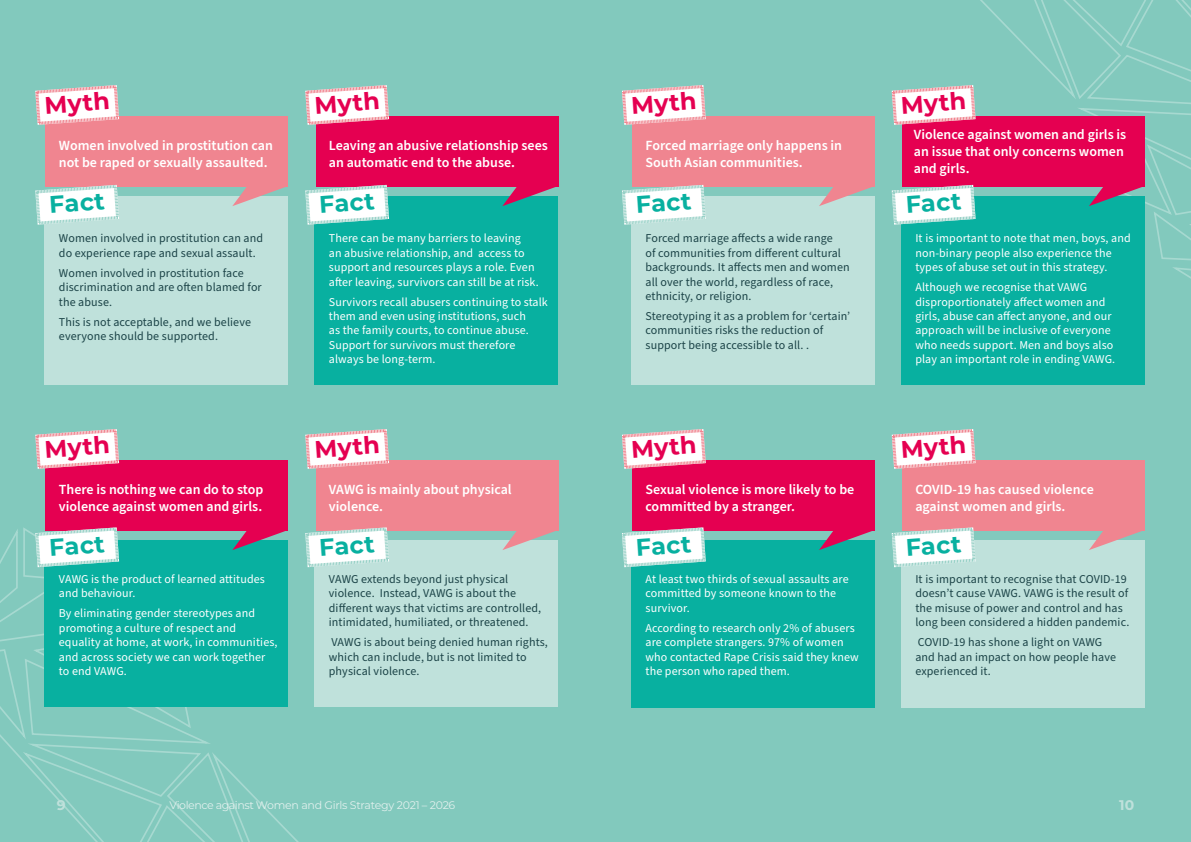
<style>
.page{position:relative;width:1191px;height:842px;background:#fff}
.page>*{position:absolute;margin:0;border:0;box-sizing:border-box;transform-origin:0 0}
.Label{font:700 24px "Montserrat";color:#e50051}
.Label-2{font:700 24px "Montserrat";color:#08b0a0}
.myths{font:600 14px/16.8px "Source Sans Pro";color:#fff}
.t1{font:700 14px "Montserrat";color:#bfe1db}
.Box_body{font:12px/14.4px "Source Sans Pro";letter-spacing:.01em;color:#fff}
.Box_body_dark{font:12px/14.4px "Source Sans Pro";letter-spacing:.01em;color:#1b4347}
.t2{font:11px "Montserrat";letter-spacing:-.03em;color:#e1f0ed}
</style>
<div class="page">
<div style="left:0;top:0;width:595px;height:842px;background:#82c9bd"></div>
<div style="left:595px;top:0;width:596px;height:842px;background:#82c9bd"></div>
<div style="left:46px;top:460px;width:242px;height:70px;background:#e50051"></div>
<svg style="left:35px;top:429px;width:85px;height:41px"></svg>
<div style="left:314px;top:540px;width:244px;height:167px;background:#bfe1db"></div>
<div style="left:316px;top:460px;width:242px;height:70px;background:#f08590"></div>
<svg style="left:502px;top:530px;width:56px;height:20px"></svg>
<svg style="left:0;top:526px;width:391px;height:316px"></svg>
<svg style="left:305px;top:429px;width:84px;height:40px"></svg>
<div style="left:631px;top:196px;width:244px;height:189px;background:#bfe1db"></div>
<div style="left:632px;top:116px;width:242px;height:70px;background:#f08590"></div>
<svg style="left:819px;top:186px;width:55px;height:20px"></svg>
<svg style="left:622px;top:85px;width:84px;height:40px;background:#f0e1e2"></svg>
<svg style="left:622px;top:185px;width:85px;height:40px"></svg>
<div style="left:901px;top:196px;width:243px;height:189px;background:#08b0a0"></div>
<svg style="left:891px;top:0;width:300px;height:324px"></svg>
<div style="left:631px;top:540px;width:244px;height:167px;background:#08b0a0"></div>
<div style="left:632px;top:460px;width:242px;height:70px;background:#e50051"></div>
<svg style="left:819px;top:530px;width:55px;height:20px"></svg>
<svg style="left:622px;top:429px;width:84px;height:40px;background:#efd7de"></svg>
<svg style="left:622px;top:527px;width:85px;height:41px"></svg>
<div style="left:901px;top:540px;width:243px;height:167px;background:#bfe1db"></div>
<div style="left:902px;top:460px;width:242px;height:70px;background:#f08590"></div>
<svg style="left:1088px;top:530px;width:56px;height:20px"></svg>
<svg style="left:891px;top:527px;width:86px;height:41px"></svg>
<svg style="left:891px;top:429px;width:85px;height:40px"></svg>
<div style="left:44px;top:196px;width:244px;height:189px;background:#bfe1db"></div>
<div style="left:46px;top:116px;width:242px;height:70px;background:#f08590"></div>
<svg style="left:232px;top:186px;width:56px;height:20px"></svg>
<svg style="left:35px;top:85px;width:84px;height:41px"></svg>
<svg style="left:35px;top:183px;width:86px;height:42px"></svg>
<div style="left:314px;top:196px;width:244px;height:189px;background:#08b0a0"></div>
<div style="left:316px;top:116px;width:242px;height:70px;background:#e50051"></div>
<svg style="left:502px;top:186px;width:56px;height:20px"></svg>
<svg style="left:305px;top:184px;width:86px;height:41px"></svg>
<svg style="left:305px;top:85px;width:85px;height:40px"></svg>
<p class="Label" style="left:43px;top:88px;width:67px;rotate:-4deg">Myth</p>
<p class="myths" style="left:59px;top:137px;width:216px">Women involved in prostitution can not be raped or sexually assaulted.</p>
<p class="Label-2" style="left:48px;top:187px;width:57px;rotate:-4deg">Fact</p>
<p class="Box_body_dark" style="left:59px;top:232px;width:206px">Women involved in prostitution can and do experience rape and sexual assault.</p>
<p class="Box_body_dark" style="left:59px;top:266px;width:204px">Women involved in prostitution face discrimination and are often blamed for the abuse.</p>
<p class="Box_body_dark" style="left:59px;top:315px;width:194px">This is not acceptable, and we believe everyone should be supported.</p>
<p class="Label" style="left:43px;top:432px;width:67px;rotate:-4deg">Myth</p>
<p class="myths" style="left:59px;top:481px;width:206px">There is nothing we can do to stop violence against women and girls.</p>
<p class="Label-2" style="left:48px;top:530px;width:57px;rotate:-4deg">Fact</p>
<p class="Box_body" style="left:59px;top:572px;width:207px">VAWG is the product of learned attitudes and behaviour.</p>
<p class="Box_body" style="left:59px;top:606px;width:220px">By eliminating gender stereotypes and promoting a culture of respect and equality at home, at work, in communities, and across society we can work together to end VAWG.</p>
<p class="Label" style="left:313px;top:88px;width:67px;rotate:-4deg">Myth</p>
<p class="myths" style="left:329px;top:137px;width:220px">Leaving an abusive relationship sees an automatic end to the abuse.</p>
<p class="Label-2" style="left:318px;top:187px;width:57px;rotate:-4deg">Fact</p>
<p class="Box_body" style="left:329px;top:232px;width:211px">There can be many barriers to leaving<br>an abusive relationship, and access to support and resources plays a role. Even after leaving, survivors can still be at risk.</p>
<p class="Box_body" style="left:329px;top:295px;width:220px">Survivors recall abusers continuing to stalk them and even using institutions, such<br>as the family courts, to continue abuse.<br>Support for survivors must therefore always be long-term.</p>
<p class="Label" style="left:313px;top:432px;width:67px;rotate:-4deg">Myth</p>
<p class="myths" style="left:329px;top:481px;width:184px">VAWG is mainly about physical violence.</p>
<p class="Label-2" style="left:318px;top:530px;width:57px;rotate:-4deg">Fact</p>
<p class="Box_body_dark" style="left:329px;top:572px;width:214px">VAWG extends beyond just physical violence. Instead, VAWG is about the different ways that victims are controlled, intimidated, humiliated, or threatened.</p>
<p class="Box_body_dark" style="left:329px;top:635px;width:220px">VAWG is about being denied human rights, which can include, but is not limited to physical violence.</p>
<p class="Label" style="left:630px;top:88px;width:67px;rotate:-4deg">Myth</p>
<p class="myths" style="left:645px;top:137px;width:198px">Forced marriage only happens in<br>South Asian communities.</p>
<p class="Label-2" style="left:635px;top:187px;width:57px;rotate:-4deg">Fact</p>
<p class="Box_body_dark" style="left:645px;top:232px;width:206px">Forced marriage affects a wide range<br>of communities from different cultural backgrounds. It affects men and women all over the world, regardless of race, ethnicity, or religion.</p>
<p class="Box_body_dark" style="left:645px;top:309px;width:206px">Stereotyping it as a problem for ‘certain’ communities risks the reduction of support being accessible to all. .</p>
<p class="Label" style="left:630px;top:432px;width:67px;rotate:-4deg">Myth</p>
<p class="myths" style="left:645px;top:481px;width:210px">Sexual violence is more likely to be committed by a stranger.</p>
<p class="Label-2" style="left:635px;top:530px;width:57px;rotate:-4deg">Fact</p>
<p class="Box_body" style="left:645px;top:572px;width:205px">At least two thirds of sexual assaults are committed by someone known to the survivor.</p>
<p class="Box_body" style="left:645px;top:621px;width:215px">According to research only 2% of abusers are complete strangers. 97% of women who contacted Rape Crisis said they knew the person who raped them.</p>
<p class="Label" style="left:899px;top:88px;width:67px;rotate:-4deg">Myth</p>
<p class="myths" style="left:913px;top:127px;width:214px">Violence against women and girls is an issue that only concerns women and girls.</p>
<p class="Label-2" style="left:904px;top:187px;width:57px;rotate:-4deg">Fact</p>
<p class="Box_body" style="left:915px;top:232px;width:217px">It is important to note that men, boys, and non-binary people also experience the types of abuse set out in this strategy.</p>
<p class="Box_body" style="left:915px;top:280px;width:201px">Although we recognise that VAWG disproportionately affect women and girls, abuse can affect anyone, and our approach will be inclusive of everyone who needs support. Men and boys also play an important role in ending VAWG.</p>
<p class="Label" style="left:899px;top:432px;width:67px;rotate:-4deg">Myth</p>
<p class="myths" style="left:915px;top:481px;width:180px">COVID-19 has caused violence against women and girls.</p>
<p class="Label-2" style="left:904px;top:530px;width:57px;rotate:-4deg">Fact</p>
<p class="Box_body_dark" style="left:915px;top:572px;width:215px">It is important to recognise that COVID-19 doesn’t cause VAWG. VAWG is the result of the misuse of power and control and has long been considered a hidden pandemic.</p>
<p class="Box_body_dark" style="left:915px;top:635px;width:202px">COVID-19 has shone a light on VAWG and had an impact on how people have experienced it.</p>
<p class="t1" style="left:57px;top:795px;width:10px">9</p>
<p class="t2" style="left:170px;top:797px;width:287px">Violence against Women and Girls Strategy 2021 – 2026</p>
<p class="t1" style="left:1119px;top:795px;width:16px">10</p>
</div>
